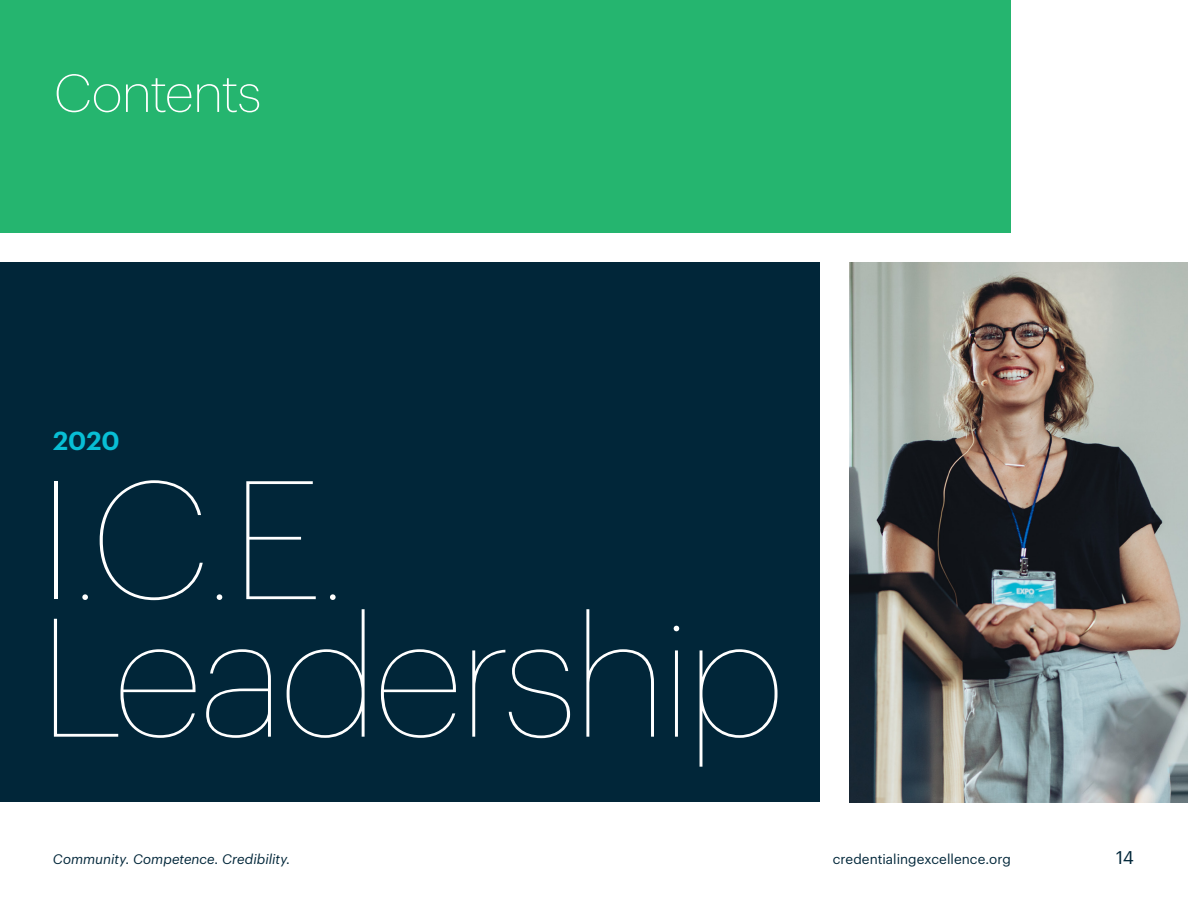
<style>
.page{position:relative;width:1188px;height:918px;background:#fff}
.page>*{position:absolute;margin:0;border:0;box-sizing:border-box;transform-origin:0 0}
.t1{font:100 164.85px/137.6px "Graphik";letter-spacing:-.025em;color:#fff}
.t2{font:200 52.5px "Graphik";letter-spacing:-.025em;color:#fff}
.t3{font:600 25.5px "Graphik";color:#08bed5}
.t4{font:18px "Graphik";color:#012639}
.t5{font:italic 13.5px "Graphik";letter-spacing:.005em;color:#012639}
.t6{font:13.5px "Graphik";letter-spacing:.005em;color:#012639}
</style>
<div class="page">
<div style="left:0;top:0;width:1011px;height:232px;background:#25b56f"></div>
<div style="left:0;top:262px;width:820px;height:540px;background:#012639"></div>
<img style="left:850px;top:263px;width:338px;height:539px">
<h2 class="t2" style="left:54px;top:55px;width:209px">Contents</h2>
<h3 class="t3" style="left:53px;top:421px;width:68px">2020</h3>
<h1 class="t1" style="left:38px;top:460px;width:748px">I.C.E.<br>Leadership</h1>
<p class="t5" style="left:53px;top:849px;width:239px">Community. Competence. Credibility.</p>
<p class="t6" style="left:833px;top:849px;width:180px">credentialingexcellence.org</p>
<h3 class="t4" style="left:1116px;top:844px;width:19px">14</h3>
</div>
